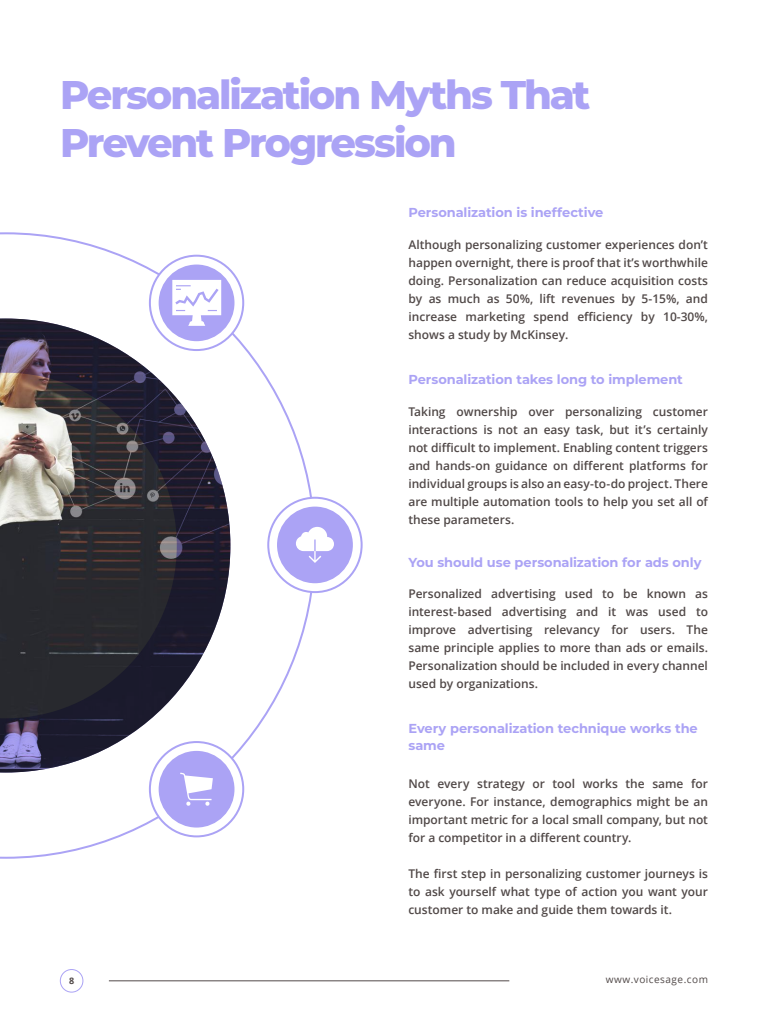
<style>
.page{position:relative;width:768px;height:1024px;background:#fff}
.page>*{position:absolute;margin:0;border:0;box-sizing:border-box;transform-origin:0 0}
.t1{font:800 40px/48px "Montserrat";letter-spacing:-.055em;color:#aba3f5}
.t2{font:700 13px/17px "Montserrat";letter-spacing:-.005em;color:#aba3f5}
.t3{font:600 12px/18px "Open Sans";color:#514948;text-align:justify}
.t4{font:10px "Open Sans";letter-spacing:.05em;color:#514948}
.t5{font:700 9px "Open Sans";color:#514948}
</style>
<div class="page">
<svg style="left:0;top:232px;width:316px;height:627px"></svg>
<svg style="left:0;top:319px;width:230px;height:454px"></svg>
<svg style="left:268px;top:498px;width:94px;height:94px"></svg>
<div style="left:267px;top:497px;width:96px;height:96px;border:2px solid #aba3f5;border-radius:50%"></div>
<svg style="left:150px;top:256px;width:93px;height:94px"></svg>
<div style="left:149px;top:255px;width:95px;height:96px;border:2px solid #aba3f5;border-radius:50%"></div>
<svg style="left:150px;top:742px;width:93px;height:94px"></svg>
<div style="left:149px;top:741px;width:95px;height:96px;border:2px solid #aba3f5;border-radius:50%"></div>
<div style="left:159px;top:265px;width:75px;height:76px;background:#aba3f5;border-radius:50%"></div>
<div style="left:277px;top:507px;width:76px;height:76px;background:#aba3f5;border-radius:50%"></div>
<div style="left:159px;top:751px;width:75px;height:77px;background:#aba3f5;border-radius:50%"></div>
<svg style="left:296px;top:527px;width:38px;height:36px"></svg>
<svg style="left:180px;top:773px;width:33px;height:33px"></svg>
<svg style="left:172px;top:280px;width:49px;height:46px"></svg>
<hr style="left:109px;top:981px;width:400px;height:1px;background:#514948">
<div style="left:60px;top:969px;width:23px;height:24px;border:1px solid #aba3f5;border-radius:50%"></div>
<h1 class="t1" style="left:60px;top:69px;width:532px">Personalization Myths That<br>Prevent Progression</h1>
<p class="t2" style="left:408px;top:203px;width:196px">Personalization is ineffective</p>
<p class="t3" style="left:408px;top:236px;width:301px">Although personalizing customer experiences don’t happen overnight, there is proof that it’s worthwhile doing. Personalization can reduce acquisition costs by as much as 50%, lift revenues by 5-15%, and increase marketing spend efficiency by 10-30%, shows a study by McKinsey.</p>
<p class="t2" style="left:408px;top:370px;width:276px">Personalization takes long to implement</p>
<p class="t3" style="left:408px;top:402px;width:301px">Taking ownership over personalizing customer interactions is not an easy task, but it’s certainly not difficult to implement. Enabling content triggers and hands-on guidance on different platforms for individual groups is also an easy-to-do project. There are multiple automation tools to help you set all of these parameters.</p>
<p class="t2" style="left:408px;top:553px;width:295px">You should use personalization for ads only</p>
<p class="t3" style="left:408px;top:584px;width:301px">Personalized advertising used to be known as interest-based advertising and it was used to improve advertising relevancy for users. The same principle applies to more than ads or emails.<br>Personalization should be included in every channel used by organizations.</p>
<p class="t2" style="left:408px;top:720px;width:291px">Every personalization technique works the same</p>
<p class="t3" style="left:408px;top:774px;width:301px">Not every strategy or tool works the same for everyone. For instance, demographics might be an important metric for a local small company, but not for a competitor in a different country.</p>
<p class="t3" style="left:408px;top:864px;width:301px">The first step in personalizing customer journeys is to ask yourself what type of action you want your customer to make and guide them towards it.</p>
<p class="t5" style="left:69px;top:974px;width:7px">8</p>
<p class="t4" style="left:606px;top:973px;width:104px">www.voicesage.com</p>
</div>
